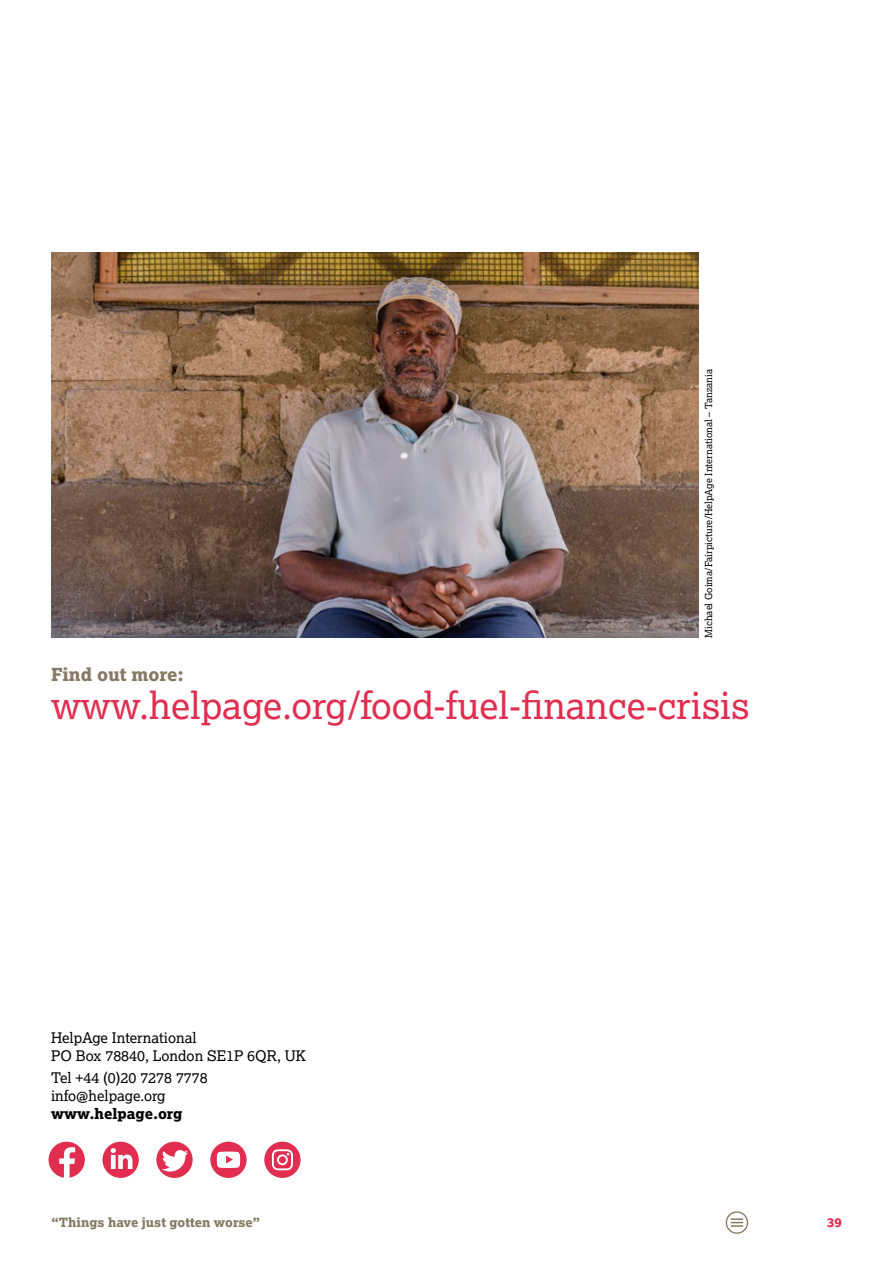
<style>
.page{position:relative;width:893px;height:1263px;background:#fff}
.page>*{position:absolute;margin:0;border:0;box-sizing:border-box;transform-origin:0 0}
.t1{font:37.5px "Lexia";color:#e12e50}
.t2{font:18px "Lexia X Bold";color:#867a64}
.t3{font:14.7px/18px "Lexia";color:#000}
.t4{font:14.7px "Lexia X Bold";color:#000}
.t5{font:12.75px "Lexia X Bold";color:#867a64}
.t6{font:12.75px "Lexia X Bold";color:#e12e50}
.t7{font:9.75px "Lexia";color:#000}
</style>
<div class="page">
<img style="left:51px;top:252px;width:647px;height:386px">
<div style="left:726px;top:1211px;width:22px;height:23px;border:1px solid #867a64;border-radius:50%"></div>
<svg style="left:731px;top:1218px;width:12px;height:9px"></svg>
<svg style="left:156px;top:1142px;width:37px;height:36px"></svg>
<svg style="left:210px;top:1142px;width:37px;height:36px"></svg>
<svg style="left:103px;top:1142px;width:36px;height:36px"></svg>
<svg style="left:49px;top:1142px;width:36px;height:36px"></svg>
<div style="left:264px;top:1142px;width:37px;height:36px;background:#e12e50;border-radius:50%"></div>
<svg style="left:272px;top:1149px;width:21px;height:21px"></svg>
<p class="t7" style="left:702px;top:638px;width:271px;rotate:-90deg">Michael Goima/Fairpicture/HelpAge International – Tanzania</p>
<p class="t2" style="left:51px;top:663px;width:134px">Find out more:</p>
<h1 class="t1" style="left:51px;top:681px;width:700px">www.helpage.org/food-fuel-finance-crisis</h1>
<p class="t3" style="left:51px;top:1028px;width:257px">HelpAge International<br>PO Box 78840, London SE1P 6QR, UK</p>
<p class="t3" style="left:51px;top:1068px;width:158px">Tel +44 (0)20 7278 7778 info@helpage.org</p>
<p class="t4" style="left:51px;top:1104px;width:133px">www.helpage.org</p>
<p class="t5" style="left:51px;top:1214px;width:211px">“Things have just gotten worse”</p>
<p class="t6" style="left:827px;top:1214px;width:16px">39</p>
</div>
